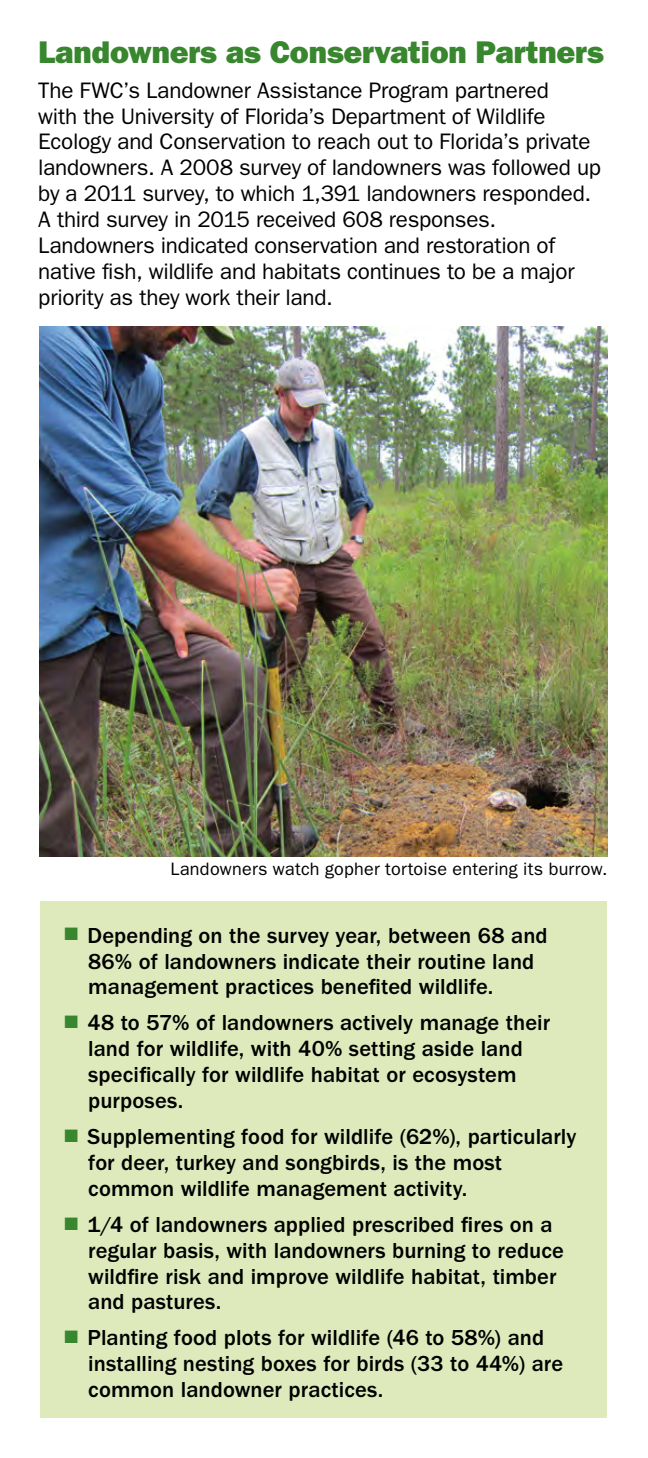
<style>
.page{position:relative;width:648px;height:1458px;background:#fff}
.page>*{position:absolute;margin:0;border:0;box-sizing:border-box;transform-origin:0 0}
.subhead{font:31.5px "ITC Franklin Gothic Std Hvy";letter-spacing:-.005em;color:#38862e}
.subhead-2{font:500 22.5px "ITC Franklin Gothic Std";letter-spacing:.005em;color:#000}
.subhead-3{font:22.5px/25.9px "ITC Franklin Gothic Std";letter-spacing:-.01em;color:#000}
.subhead-4{font:18px "ITC Franklin Gothic Std";letter-spacing:.015em;color:#000}
.s1{color:#38862e}
</style>
<div class="page">
<div style="left:40px;top:901px;width:567px;height:517px;background:#deeabc"></div>
<img style="left:40px;top:327px;width:568px;height:530px">
<p class="subhead" style="left:38px;top:33px;width:567px">Landowners as Conservation Partners</p>
<p class="subhead-3" style="left:38px;top:77px;width:564px">The FWC’s Landowner Assistance Program partnered<br>with the University of Florida’s Department of Wildlife Ecology and Conservation to reach out to Florida’s private landowners. A 2008 survey of landowners was followed up by a 2011 survey, to which 1,391 landowners responded.<br>A third survey in 2015 received 608 responses.<br>Landowners indicated conservation and restoration of native fish, wildlife and habitats continues to be a major priority as they work their land.</p>
<p class="subhead-4" style="left:170px;top:859px;width:439px">Landowners watch gopher tortoise entering its burrow.</p>
<p class="subhead-2" style="left:64px;top:923px;width:485px"><span class="s1">■</span> Depending on the survey year, between 68 and</p>
<p class="subhead-2" style="left:88px;top:949px;width:448px">86% of landowners indicate their routine land</p>
<p class="subhead-2" style="left:88px;top:974px;width:407px">management practices benefited wildlife.</p>
<p class="subhead-2" style="left:64px;top:1010px;width:487px"><span class="s1">■</span> 48 to 57% of landowners actively manage their</p>
<p class="subhead-2" style="left:88px;top:1036px;width:436px">land for wildlife, with 40% setting aside land</p>
<p class="subhead-2" style="left:88px;top:1062px;width:430px">specifically for wildlife habitat or ecosystem</p>
<p class="subhead-2" style="left:88px;top:1088px;width:97px">purposes.</p>
<p class="subhead-2" style="left:64px;top:1124px;width:514px"><span class="s1">■</span> Supplementing food for wildlife (62%), particularly</p>
<p class="subhead-2" style="left:88px;top:1150px;width:415px">for deer, turkey and songbirds, is the most</p>
<p class="subhead-2" style="left:88px;top:1176px;width:381px">common wildlife management activity.</p>
<p class="subhead-2" style="left:64px;top:1212px;width:490px"><span class="s1">■</span> 1/4 of landowners applied prescribed fires on a</p>
<p class="subhead-2" style="left:88px;top:1238px;width:477px">regular basis, with landowners burning to reduce</p>
<p class="subhead-2" style="left:88px;top:1264px;width:470px">wildfire risk and improve wildlife habitat, timber</p>
<p class="subhead-2" style="left:88px;top:1289px;width:135px">and pastures.</p>
<p class="subhead-2" style="left:64px;top:1325px;width:481px"><span class="s1">■</span> Planting food plots for wildlife (46 to 58%) and</p>
<p class="subhead-2" style="left:88px;top:1351px;width:477px">installing nesting boxes for birds (33 to 44%) are</p>
<p class="subhead-2" style="left:88px;top:1377px;width:297px">common landowner practices.</p>
</div>
